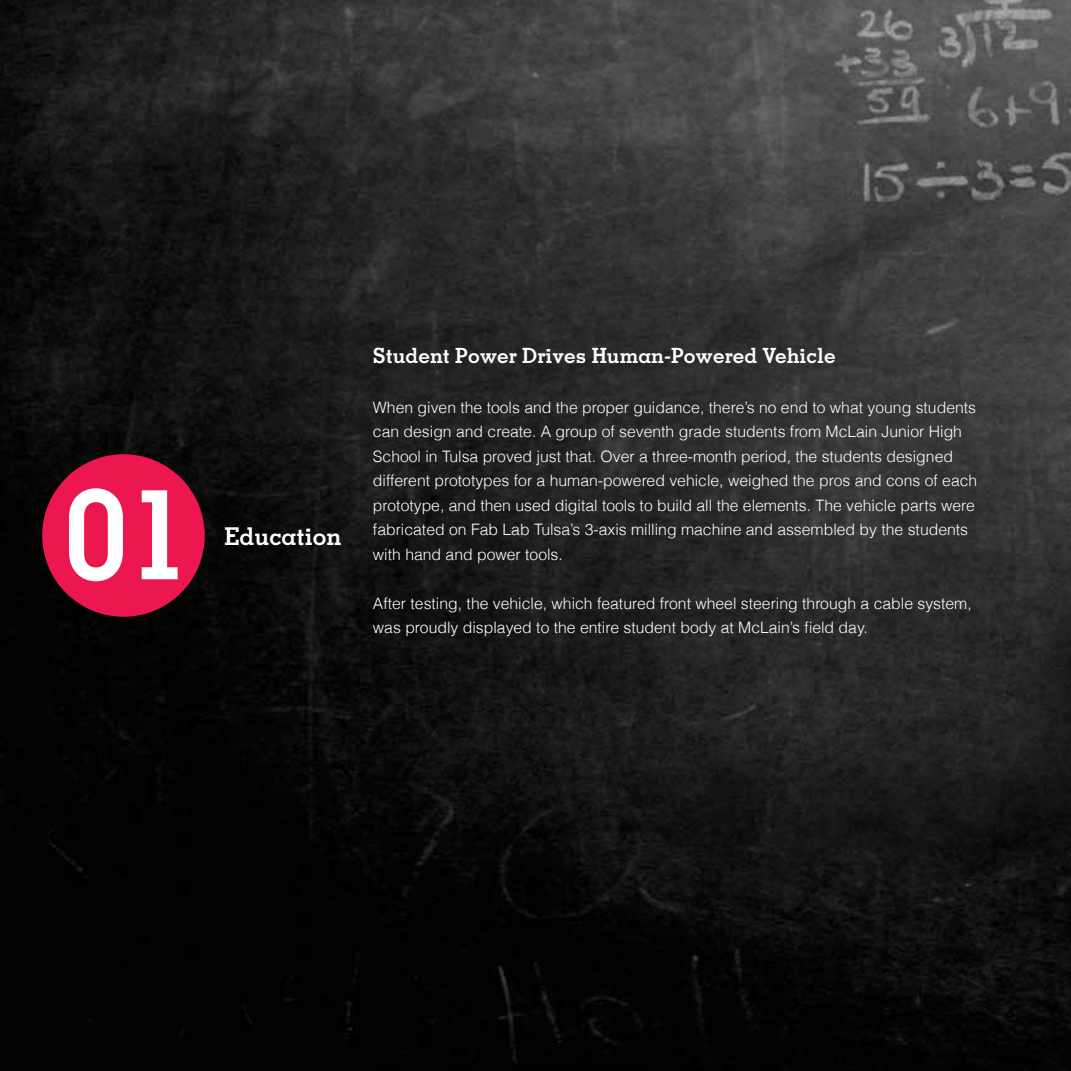
<style>
.page{position:relative;width:1071px;height:1071px;background:#fff}
.page>*{position:absolute;margin:0;border:0;box-sizing:border-box;transform-origin:0 0}
.t1{font:700 126px "Memphis";color:#fff}
.t2{font:700 24.5px "Memphis";color:#fff}
.t3{font:700 21px "Memphis";color:#fff}
.t4{font:300 15.75px/24.5px "Helvetica";color:#fff}
</style>
<div class="page">
<img style="left:0;top:0;width:1071px;height:1071px">
<div style="left:42px;top:454px;width:163px;height:163px;background:#ed174f;border-radius:50%"></div>
<h1 class="t1" style="left:64px;top:455px;width:127px">01</h1>
<h2 class="t2" style="left:224px;top:520px;width:119px">Education</h2>
<h3 class="t3" style="left:373px;top:343px;width:464px">Student Power Drives Human-Powered Vehicle</h3>
<p class="t4" style="left:373px;top:395px;width:606px">When given the tools and the proper guidance, there’s no end to what young students can design and create. A group of seventh grade students from McLain Junior High School in Tulsa proved just that. Over a three-month period, the students designed different prototypes for a human-powered vehicle, weighed the pros and cons of each prototype, and then used digital tools to build all the elements. The vehicle parts were fabricated on Fab Lab Tulsa’s 3-axis milling machine and assembled by the students with hand and power tools.</p>
<p class="t4" style="left:373px;top:591px;width:600px">After testing, the vehicle, which featured front wheel steering through a cable system, was proudly displayed to the entire student body at McLain’s field day.</p>
</div>
